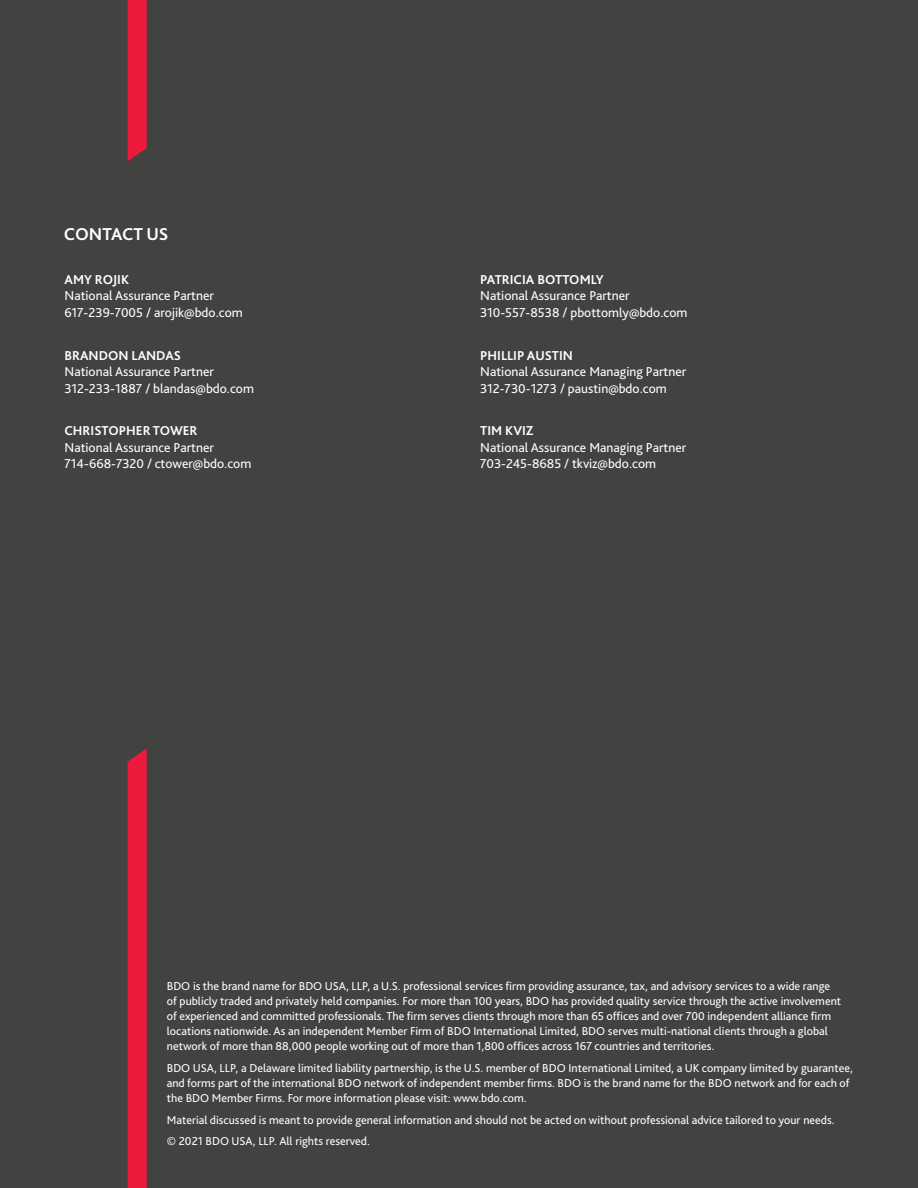
<style>
.page{position:relative;width:918px;height:1188px;background:#424241}
.page>*{position:absolute;margin:0;border:0;box-sizing:border-box;transform-origin:0 0}
.t1{font:700 18px "Bliss Pro";color:#fff}
.t2{font:13.5px/16.5px "Bliss Pro";color:#fff}
.t3{font:700 13.5px "Bliss Pro";color:#fff}
.t4{font:12px/15px "Bliss Pro";color:#fff}
</style>
<div class="page">
<svg style="left:128px;top:0;width:19px;height:161px;background:#e31c3b"></svg>
<div style="left:128px;top:748px;width:19px;height:440px;background:#ed1a3b"></div>
<h1 class="t1" style="left:64px;top:223px;width:106px">CONTACT US</h1>
<p class="t3" style="left:65px;top:271px;width:66px">AMY ROJIK</p>
<p class="t2" style="left:65px;top:287px;width:180px">National Assurance Partner<br>617-239-7005 / arojik@bdo.com</p>
<p class="t3" style="left:65px;top:347px;width:118px">BRANDON LANDAS</p>
<p class="t2" style="left:65px;top:363px;width:191px">National Assurance Partner<br>312-233-1887 / blandas@bdo.com</p>
<p class="t3" style="left:65px;top:423px;width:134px">CHRISTOPHER TOWER</p>
<p class="t2" style="left:65px;top:439px;width:188px">National Assurance Partner<br>714-668-7320 / ctower@bdo.com</p>
<p class="t3" style="left:480px;top:271px;width:125px">PATRICIA BOTTOMLY</p>
<p class="t2" style="left:480px;top:287px;width:209px">National Assurance Partner<br>310-557-8538 / pbottomly@bdo.com</p>
<p class="t3" style="left:480px;top:347px;width:94px">PHILLIP AUSTIN</p>
<p class="t2" style="left:480px;top:363px;width:208px">National Assurance Managing Partner<br>312-730-1273 / paustin@bdo.com</p>
<p class="t3" style="left:480px;top:423px;width:55px">TIM KVIZ</p>
<p class="t2" style="left:480px;top:439px;width:208px">National Assurance Managing Partner<br>703-245-8685 / tkviz@bdo.com</p>
<p class="t4" style="left:167px;top:978px;width:676px">BDO is the brand name for BDO USA, LLP, a U.S. professional services firm providing assurance, tax, and advisory services to a wide range of publicly traded and privately held companies. For more than 100 years, BDO has provided quality service through the active involvement of experienced and committed professionals. The firm serves clients through more than 65 offices and over 700 independent alliance firm locations nationwide. As an independent Member Firm of BDO International Limited, BDO serves multi-national clients through a global network of more than 88,000 people working out of more than 1,800 offices across 167 countries and territories.</p>
<p class="t4" style="left:167px;top:1060px;width:688px">BDO USA, LLP, a Delaware limited liability partnership, is the U.S. member of BDO International Limited, a UK company limited by guarantee, and forms part of the international BDO network of independent member firms. BDO is the brand name for the BDO network and for each of the BDO Member Firms. For more information please visit: www.bdo.com.</p>
<p class="t4" style="left:167px;top:1109px;width:669px;line-height:21.8px">Material discussed is meant to provide general information and should not be acted on without professional advice tailored to your needs. © 2021 BDO USA, LLP. All rights reserved.</p>
</div>
